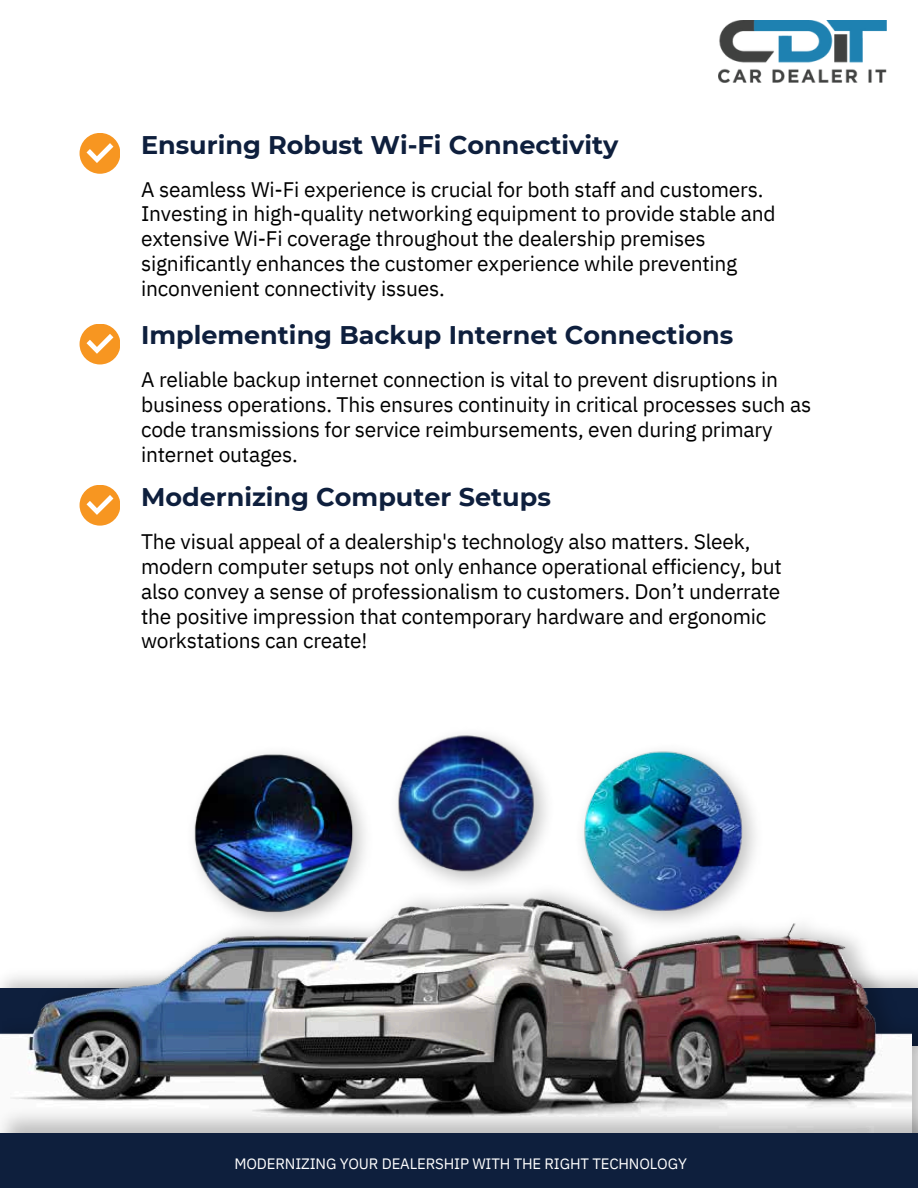
<style>
.page{position:relative;width:918px;height:1188px;background:#fff}
.page>*{position:absolute;margin:0;border:0;box-sizing:border-box;transform-origin:0 0}
.t1{font:700 25.5px "Montserrat";color:#0e1f3d}
.t2{font:21px/24.8px "IBM Plex Sans";letter-spacing:-.01em;color:#000}
.t3{font:15px "IBM Plex Sans";letter-spacing:-.01em;color:#fff}
</style>
<div class="page">
<svg style="left:80px;top:133px;width:40px;height:41px"></svg>
<svg style="left:80px;top:324px;width:40px;height:40px"></svg>
<svg style="left:80px;top:485px;width:40px;height:41px"></svg>
<img style="left:397px;top:735px;width:150px;height:132px">
<img style="left:194px;top:753px;width:170px;height:114px">
<img style="left:0;top:867px;width:912px;height:233px">
<img style="left:1px;top:1100px;width:917px;height:33px">
<div style="left:0;top:1133px;width:918px;height:55px;background:#0e1f3d"></div>
<img style="left:568px;top:803px;width:202px;height:134px">
<img style="left:579px;top:751px;width:169px;height:163px">
<img style="left:718px;top:21px;width:169px;height:62px">
<h1 class="t1" style="left:141px;top:129px;width:479px">Ensuring Robust Wi-Fi Connectivity</h1>
<p class="t2" style="left:141px;top:176px;width:636px">A seamless Wi-Fi experience is crucial for both staff and customers.<br>Investing in high-quality networking equipment to provide stable and extensive Wi-Fi coverage throughout the dealership premises significantly enhances the customer experience while preventing inconvenient connectivity issues.</p>
<h2 class="t1" style="left:141px;top:320px;width:594px">Implementing Backup Internet Connections</h2>
<h1 class="t2" style="left:141px;top:367px;width:672px">A reliable backup internet connection is vital to prevent disruptions in business operations. This ensures continuity in critical processes such as code transmissions for service reimbursements, even during primary internet outages.</h1>
<h2 class="t1" style="left:141px;top:481px;width:411px">Modernizing Computer Setups</h2>
<h2 class="t2" style="left:141px;top:529px;width:642px">The visual appeal of a dealership's technology also matters. Sleek, modern computer setups not only enhance operational efficiency, but also convey a sense of professionalism to customers. Don’t underrate the positive impression that contemporary hardware and ergonomic workstations can create!</h2>
<p class="t3" style="left:235px;top:1154px;width:454px">MODERNIZING YOUR DEALERSHIP WITH THE RIGHT TECHNOLOGY</p>
</div>
